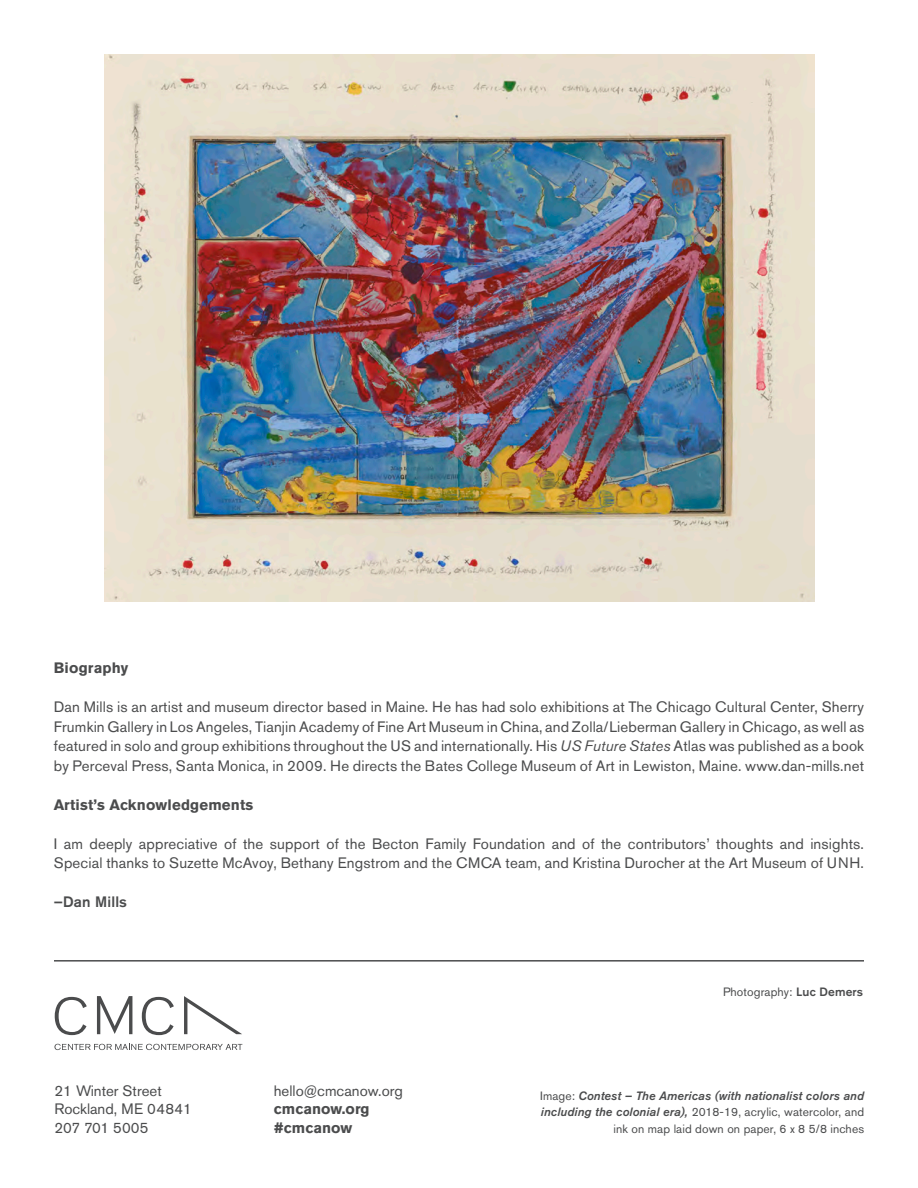
<style>
.page{position:relative;width:918px;height:1188px;background:#fff}
.page>*{position:absolute;margin:0;border:0;box-sizing:border-box;transform-origin:0 0}
.t1{font:15px/19.5px "Akzidenz Grotesk Std";letter-spacing:.01em;color:#4b4c4d;text-align:justify}
.t2{font:700 15px "Akzidenz Grotesk Std";letter-spacing:.01em;color:#4b4c4d}
.t3{font:500 15px "Akzidenz Grotesk Std";letter-spacing:.01em;color:#4b4c4d}
.t4{font:12px/16.5px "Akzidenz Grotesk Std";letter-spacing:.01em;color:#4b4c4d;text-align:right}
.s1{font-style:italic}
.s2{font-weight:500}
.s3{font-weight:500;font-style:italic}
</style>
<div class="page">
<svg style="left:55px;top:997px;width:32px;height:38px"></svg>
<svg style="left:142px;top:997px;width:32px;height:38px"></svg>
<svg style="left:97px;top:996px;width:35px;height:38px"></svg>
<svg style="left:184px;top:996px;width:58px;height:38px"></svg>
<svg style="left:54px;top:1044px;width:188px;height:6px"></svg>
<hr style="left:54px;top:960px;width:810px;height:2px;background:#4b4c4d">
<img style="left:104px;top:54px;width:710px;height:548px">
<p class="t2" style="left:54px;top:660px;width:76px">Biography</p>
<p class="t1" style="left:54px;top:697px;width:812px">Dan Mills is an artist and museum director based in Maine. He has had solo exhibitions at The Chicago Cultural Center, Sherry Frumkin Gallery in Los Angeles, Tianjin Academy of Fine Art Museum in China, and Zolla/Lieberman Gallery in Chicago, as well as featured in solo and group exhibitions throughout the US and internationally. His <span class="s1">US Future States</span> Atlas was published as a book by Perceval Press, Santa Monica, in 2009. He directs the Bates College Museum of Art in Lewiston, Maine. www.dan-mills.net</p>
<p class="t2" style="left:54px;top:796px;width:201px">Artist’s Acknowledgements</p>
<p class="t1" style="left:54px;top:834px;width:812px">I am deeply appreciative of the support of the Becton Family Foundation and of the contributors’ thoughts and insights.<br>Special thanks to Suzette McAvoy, Bethany Engstrom and the CMCA team, and Kristina Durocher at the Art Museum of UNH.</p>
<p class="t3" style="left:54px;top:893px;width:75px">–Dan Mills</p>
<p class="t1" style="left:54px;top:1081px;width:109px">21 Winter Street</p>
<p class="t1" style="left:54px;top:1099px;width:139px">Rockland, ME 04841</p>
<p class="t1" style="left:54px;top:1118px;width:95px">207 701 5005</p>
<p class="t1" style="left:274px;top:1081px;width:131px">hello@cmcanow.org</p>
<p class="t2" style="left:274px;top:1100px;width:97px">cmcanow.org</p>
<p class="t2" style="left:274px;top:1119px;width:80px">#cmcanow</p>
<p class="t4" style="left:723px;top:983px;width:142px">Photography: <span class="s2">Luc Demers</span></p>
<p class="t4" style="left:540px;top:1087px;width:325px">Image: <span class="s3">Contest – The Americas (with nationalist colors and including the colonial era),</span> 2018-19, acrylic, watercolor, and ink on map laid down on paper, 6 x 8 5/8 inches</p>
</div>
